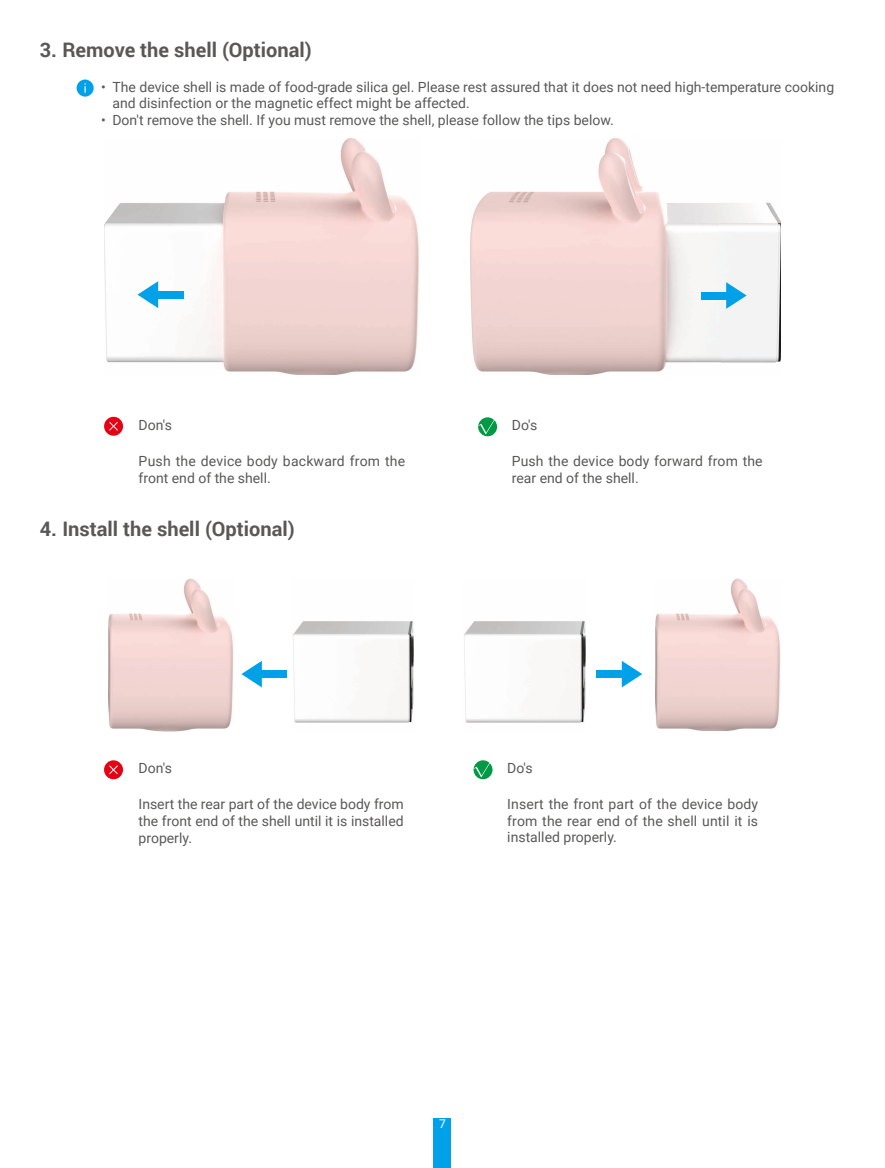
<style>
.page{position:relative;width:885px;height:1168px;background:#fff}
.page>*{position:absolute;margin:0;border:0;box-sizing:border-box;transform-origin:0 0}
.t1{font:700 20px "Roboto";color:#595857}
.t2{font:14px/16.8px "Roboto";color:#595857}
.t3{font:12px "Roboto";color:#fff}
</style>
<div class="page">
<div style="left:434px;top:1118px;width:17px;height:50px;background:#00a1e9"></div>
<div style="left:77px;top:80px;width:17px;height:17px;background:#00a1e9;border-radius:50%"></div>
<svg style="left:84px;top:83px;width:2px;height:10px"></svg>
<div style="left:104px;top:417px;width:19px;height:19px;background:#e60013;border-radius:50%"></div>
<svg style="left:109px;top:422px;width:9px;height:9px"></svg>
<svg style="left:478px;top:417px;width:19px;height:19px"></svg>
<svg style="left:478px;top:419px;width:16px;height:15px"></svg>
<img style="left:104px;top:138px;width:315px;height:237px">
<div style="left:158px;top:291px;width:25px;height:8px;background:#00a1e9"></div>
<svg style="left:137px;top:281px;width:21px;height:27px"></svg>
<img style="left:470px;top:138px;width:310px;height:237px">
<div style="left:701px;top:292px;width:25px;height:7px;background:#00a1e9"></div>
<svg style="left:726px;top:282px;width:20px;height:27px"></svg>
<div style="left:104px;top:760px;width:19px;height:19px;background:#e60013;border-radius:50%"></div>
<svg style="left:109px;top:765px;width:9px;height:9px"></svg>
<svg style="left:473px;top:760px;width:19px;height:19px"></svg>
<svg style="left:473px;top:762px;width:17px;height:15px"></svg>
<div style="left:261px;top:670px;width:26px;height:8px;background:#00a1e9"></div>
<svg style="left:241px;top:661px;width:21px;height:26px"></svg>
<img style="left:109px;top:579px;width:124px;height:153px">
<img style="left:293px;top:621px;width:120px;height:102px">
<div style="left:596px;top:670px;width:26px;height:8px;background:#00a1e9"></div>
<svg style="left:621px;top:661px;width:21px;height:26px"></svg>
<img style="left:655px;top:579px;width:125px;height:152px">
<img style="left:464px;top:621px;width:121px;height:102px">
<h1 class="t1" style="left:40px;top:36px;width:274px">3. Remove the shell (Optional)</h1>
<p class="t2" style="left:112px;top:78px;width:723px;text-indent:-11px">• The device shell is made of food-grade silica gel. Please rest assured that it does not need high-temperature cooking and disinfection or the magnetic effect might be affected.</p>
<p class="t2" style="left:101px;top:111px;width:514px">• Don't remove the shell. If you must remove the shell, please follow the tips below.</p>
<p class="t2" style="left:139px;top:416px;width:35px">Don's</p>
<p class="t2" style="left:139px;top:452px;width:268px">Push the device body backward from the front end of the shell.</p>
<h1 class="t1" style="left:40px;top:515px;width:256px">4. Install the shell (Optional)</h1>
<p class="t2" style="left:138px;top:759px;width:35px">Don's</p>
<p class="t2" style="left:138px;top:795px;width:266px;text-align:justify">Insert the rear part of the device body from the front end of the shell until it is installed properly.</p>
<p class="t2" style="left:512px;top:416px;width:27px">Do's</p>
<p class="t2" style="left:512px;top:452px;width:252px">Push the device body forward from the rear end of the shell.</p>
<p class="t2" style="left:507px;top:759px;width:27px">Do's</p>
<p class="t2" style="left:507px;top:795px;width:252px;text-align:justify">Insert the front part of the device body from the rear end of the shell until it is installed properly.</p>
<p class="t3" style="left:439px;top:1116px;width:8px">7</p>
</div>
